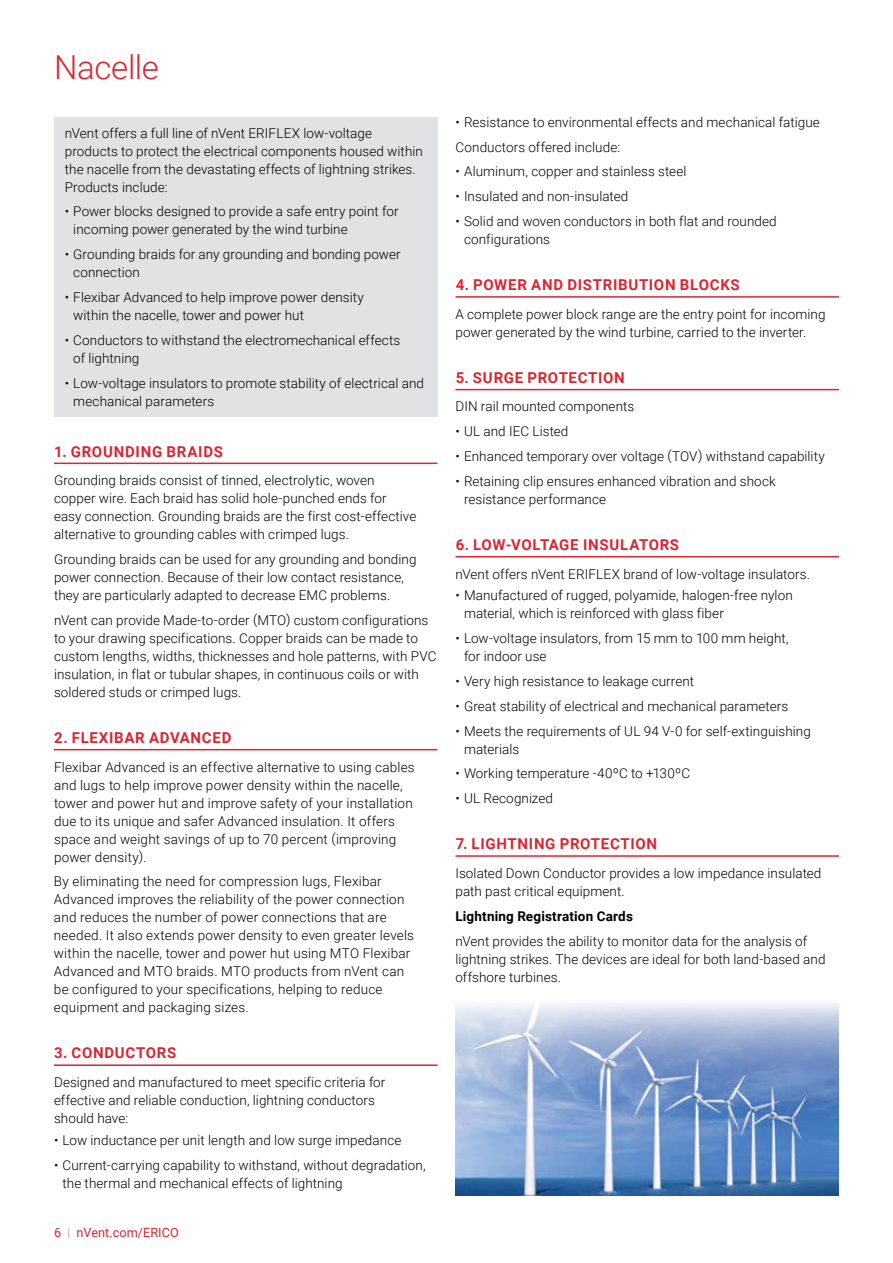
<style>
.page{position:relative;width:893px;height:1263px;background:#fff}
.page>*{position:absolute;margin:0;border:0;box-sizing:border-box;transform-origin:0 0}
.t1{font:300 33px "Roboto";letter-spacing:-.01em;color:#d92632}
.t2{font:700 15px "Roboto";letter-spacing:.045em;color:#d92632}
.t3{font:300 13.5px/18px "Roboto";letter-spacing:.005em;color:#000}
.t4{font:700 13.5px "Roboto";letter-spacing:.015em;color:#000}
.t5{font:12.75px "Roboto";color:#d92632}
.s1{font-weight:300;color:#90969e}
</style>
<div class="page">
<hr style="left:54px;top:463px;width:383px;height:1px;background:#d92632">
<hr style="left:54px;top:749px;width:383px;height:1px;background:#d92632">
<hr style="left:54px;top:1064px;width:383px;height:2px;background:#d92632">
<div style="left:54px;top:117px;width:383px;height:299px;background:#e1e2e4"></div>
<hr style="left:455px;top:296px;width:384px;height:2px;background:#d92632">
<hr style="left:455px;top:389px;width:384px;height:1px;background:#d92632">
<hr style="left:455px;top:556px;width:384px;height:1px;background:#d92632">
<hr style="left:455px;top:855px;width:384px;height:2px;background:#d92632">
<img style="left:455px;top:1003px;width:384px;height:192px">
<h1 class="t1" style="left:54px;top:44px;width:106px">Nacelle</h1>
<p class="t3" style="left:65px;top:123px;width:360px">nVent offers a full line of nVent ERIFLEX low-voltage products to protect the electrical components housed within the nacelle from the devastating effects of lightning strikes.<br>Products include:</p>
<p class="t3" style="left:73px;top:202px;width:327px;text-indent:-9px">• Power blocks designed to provide a safe entry point for incoming power generated by the wind turbine</p>
<p class="t3" style="left:73px;top:245px;width:329px;text-indent:-9px">• Grounding braids for any grounding and bonding power connection</p>
<p class="t3" style="left:73px;top:288px;width:292px;text-indent:-9px">• Flexibar Advanced to help improve power density within the nacelle, tower and power hut</p>
<p class="t3" style="left:73px;top:331px;width:328px;text-indent:-9px">• Conductors to withstand the electromechanical effects of lightning</p>
<p class="t3" style="left:73px;top:373px;width:352px;text-indent:-9px">• Low-voltage insulators to promote stability of electrical and mechanical parameters</p>
<p class="t2" style="left:54px;top:441px;width:170px">1. GROUNDING BRAIDS</p>
<p class="t3" style="left:54px;top:471px;width:364px">Grounding braids consist of tinned, electrolytic, woven copper wire. Each braid has solid hole-punched ends for easy connection. Grounding braids are the first cost-effective alternative to grounding cables with crimped lugs.</p>
<p class="t3" style="left:54px;top:550px;width:364px">Grounding braids can be used for any grounding and bonding power connection. Because of their low contact resistance, they are particularly adapted to decrease EMC problems.</p>
<p class="t3" style="left:54px;top:610px;width:384px">nVent can provide Made-to-order (MTO) custom configurations to your drawing specifications. Copper braids can be made to custom lengths, widths, thicknesses and hole patterns, with PVC insulation, in flat or tubular shapes, in continuous coils or with soldered studs or crimped lugs.</p>
<p class="t2" style="left:54px;top:727px;width:179px">2. FLEXIBAR ADVANCED</p>
<p class="t3" style="left:54px;top:757px;width:362px">Flexibar Advanced is an effective alternative to using cables and lugs to help improve power density within the nacelle, tower and power hut and improve safety of your installation due to its unique and safer Advanced insulation. It offers space and weight savings of up to 70 percent (improving power density).</p>
<p class="t3" style="left:54px;top:872px;width:362px">By eliminating the need for compression lugs, Flexibar Advanced improves the reliability of the power connection and reduces the number of power connections that are needed. It also extends power density to even greater levels within the nacelle, tower and power hut using MTO Flexibar Advanced and MTO braids. MTO products from nVent can be configured to your specifications, helping to reduce equipment and packaging sizes.</p>
<p class="t2" style="left:54px;top:1042px;width:124px">3. CONDUCTORS</p>
<p class="t3" style="left:54px;top:1073px;width:333px">Designed and manufactured to meet specific criteria for effective and reliable conduction, lightning conductors should have:</p>
<p class="t3" style="left:54px;top:1130px;width:349px">• Low inductance per unit length and low surge impedance</p>
<p class="t3" style="left:63px;top:1155px;width:365px;text-indent:-9px">• Current-carrying capability to withstand, without degradation, the thermal and mechanical effects of lightning</p>
<p class="t5" style="left:54px;top:1223px;width:126px">6 <span class="s1">|</span> nVent.com/ERICO</p>
<p class="t3" style="left:455px;top:109px;width:366px;line-height:24.8px">• Resistance to environmental effects and mechanical fatigue<br>Conductors offered include:</p>
<p class="t3" style="left:455px;top:162px;width:232px">• Aluminum, copper and stainless steel</p>
<p class="t3" style="left:455px;top:187px;width:174px">• Insulated and non-insulated</p>
<p class="t3" style="left:464px;top:212px;width:314px;text-indent:-9px">• Solid and woven conductors in both flat and rounded configurations</p>
<p class="t2" style="left:456px;top:274px;width:285px">4. POWER AND DISTRIBUTION BLOCKS</p>
<p class="t3" style="left:455px;top:304px;width:371px">A complete power block range are the entry point for incoming power generated by the wind turbine, carried to the inverter.</p>
<p class="t2" style="left:456px;top:367px;width:171px">5. SURGE PROTECTION</p>
<p class="t3" style="left:455px;top:397px;width:180px">DIN rail mounted components</p>
<p class="t3" style="left:455px;top:422px;width:114px">• UL and IEC Listed</p>
<p class="t3" style="left:455px;top:447px;width:371px">• Enhanced temporary over voltage (TOV) withstand capability</p>
<p class="t3" style="left:464px;top:472px;width:313px;text-indent:-9px">• Retaining clip ensures enhanced vibration and shock resistance performance</p>
<p class="t2" style="left:456px;top:534px;width:225px">6. LOW-VOLTAGE INSULATORS</p>
<p class="t3" style="left:455px;top:564px;width:356px">nVent offers nVent ERIFLEX brand of low-voltage insulators.</p>
<p class="t3" style="left:464px;top:586px;width:330px;text-indent:-9px">• Manufactured of rugged, polyamide, halogen-free nylon material, which is reinforced with glass fiber</p>
<p class="t3" style="left:464px;top:629px;width:326px;text-indent:-9px">• Low-voltage insulators, from 15 mm to 100 mm height, for indoor use</p>
<p class="t3" style="left:455px;top:672px;width:240px">• Very high resistance to leakage current</p>
<p class="t3" style="left:455px;top:696px;width:334px">• Great stability of electrical and mechanical parameters</p>
<p class="t3" style="left:464px;top:721px;width:348px;text-indent:-9px">• Meets the requirements of UL 94 V-0 for self-extinguishing materials</p>
<p class="t3" style="left:455px;top:764px;width:236px">• Working temperature -40ºC to +130ºC</p>
<p class="t3" style="left:455px;top:789px;width:99px">• UL Recognized</p>
<p class="t2" style="left:456px;top:833px;width:203px">7. LIGHTNING PROTECTION</p>
<p class="t3" style="left:455px;top:864px;width:367px">Isolated Down Conductor provides a low impedance insulated path past critical equipment.</p>
<p class="t4" style="left:455px;top:906px;width:179px">Lightning Registration Cards</p>
<p class="t3" style="left:455px;top:931px;width:371px">nVent provides the ability to monitor data for the analysis of lightning strikes. The devices are ideal for both land-based and offshore turbines.</p>
</div>
